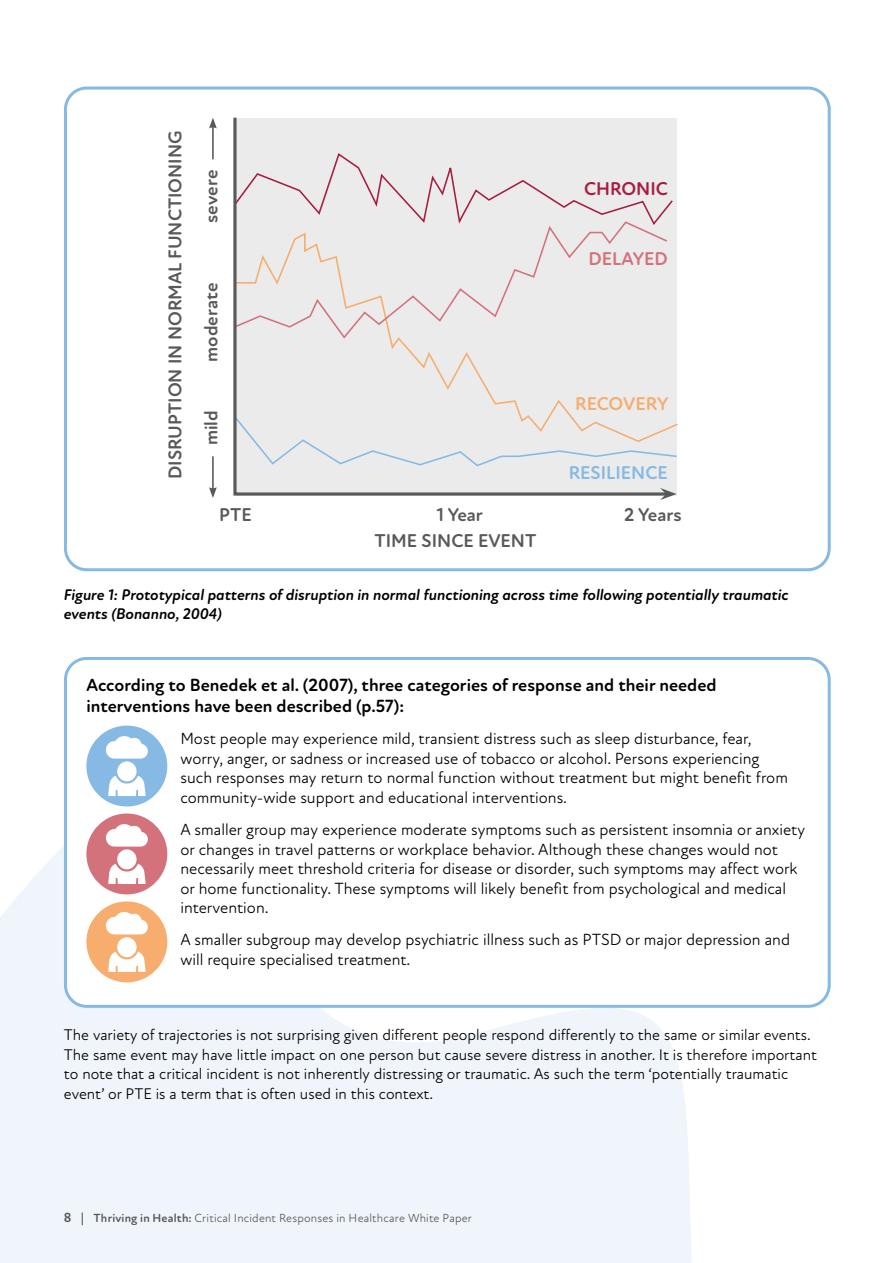
<style>
.page{position:relative;width:893px;height:1263px;background:#fff}
.page>*{position:absolute;margin:0;border:0;box-sizing:border-box;transform-origin:0 0}
.t1{font:700 18.9px "New Atten Round";color:#58595b}
.t2{font:700 18.9px "New Atten Round";color:#86bae4}
.t3{font:700 18.9px "New Atten Round";letter-spacing:-.01em;color:#f6ad6e}
.t4{font:700 18.9px "New Atten Round";color:#a81d3f}
.t5{font:700 18.9px "New Atten Round";color:#d4727b}
.t6{font:700 18px/21.6px "New Atten Round";color:#000}
.t7{font:16.5px/19.5px "New Atten Round";color:#000}
.t8{font:15.75px/19.5px "New Atten Round";color:#000}
.t9{font:italic 700 15.75px/19.5px "New Atten Round";color:#000}
.t10{font:12px "New Atten Round";letter-spacing:.015em;color:#58595b}
.s1{font-weight:700;font-size:13.5px}
.s2{font-weight:700}
</style>
<div class="page">
<div style="left:0;top:845px;width:692px;height:418px;background:#f0f5fb"></div>
<div style="left:64px;top:87px;width:767px;height:484px;border:3px solid #86bae4;border-radius:21px"></div>
<div style="left:65px;top:658px;width:764px;height:348px;background:#fff;border-radius:21px"></div>
<div style="left:64px;top:657px;width:767px;height:351px;border:3px solid #86bae4;border-radius:21px"></div>
<div style="left:86px;top:725px;width:81px;height:81px;background:#86bae4;border-radius:50%"></div>
<div style="left:86px;top:813px;width:81px;height:81px;background:#d4727b;border-radius:50%"></div>
<div style="left:86px;top:901px;width:81px;height:81px;background:#f6ad6e;border-radius:50%"></div>
<svg style="left:106px;top:736px;width:42px;height:23px"></svg>
<svg style="left:108px;top:776px;width:38px;height:20px"></svg>
<div style="left:117px;top:761px;width:20px;height:20px;background:#fff;border-radius:50%"></div>
<svg style="left:106px;top:824px;width:42px;height:23px"></svg>
<svg style="left:108px;top:864px;width:38px;height:20px"></svg>
<div style="left:117px;top:849px;width:20px;height:20px;background:#fff;border-radius:50%"></div>
<svg style="left:106px;top:912px;width:42px;height:22px"></svg>
<svg style="left:108px;top:951px;width:38px;height:21px"></svg>
<div style="left:117px;top:937px;width:20px;height:20px;background:#fff;border-radius:50%"></div>
<hr style="left:212px;top:126px;width:2px;height:33px;background:#58595b">
<svg style="left:209px;top:118px;width:8px;height:10px"></svg>
<hr style="left:212px;top:456px;width:2px;height:34px;background:#58595b">
<svg style="left:209px;top:487px;width:8px;height:11px"></svg>
<svg style="left:669px;top:231px;width:9px;height:212px;background:#edeced"></svg>
<div style="left:233px;top:117px;width:436px;height:379px;background:#ebebec"></div>
<svg style="left:660px;top:488px;width:17px;height:12px"></svg>
<p class="t1" style="left:164px;top:479px;width:350px;rotate:-90deg">DISRUPTION IN NORMAL FUNCTIONING</p>
<p class="t1" style="left:200px;top:223px;width:54px;rotate:-90deg">severe</p>
<p class="t1" style="left:200px;top:362px;width:80px;rotate:-90deg">moderate</p>
<p class="t1" style="left:200px;top:445px;width:37px;rotate:-90deg">mild</p>
<p class="t4" style="left:584px;top:177px;width:85px">CHRONIC</p>
<p class="t5" style="left:588px;top:247px;width:81px">DELAYED</p>
<p class="t3" style="left:575px;top:393px;width:95px">RECOVERY</p>
<p class="t2" style="left:569px;top:461px;width:101px">RESILIENCE</p>
<p class="t1" style="left:219px;top:503px;width:34px">PTE</p>
<p class="t1" style="left:437px;top:503px;width:48px">1 Year</p>
<p class="t1" style="left:624px;top:503px;width:59px">2 Years</p>
<p class="t1" style="left:375px;top:529px;width:163px">TIME SINCE EVENT</p>
<p class="t9" style="left:64px;top:585px;width:726px">Figure 1: Prototypical patterns of disruption in normal functioning across time following potentially traumatic events (Bonanno, 2004)</p>
<p class="t6" style="left:86px;top:674px;width:632px">According to Benedek et al. (2007), three categories of response and their needed interventions have been described (p.57):</p>
<p class="t7" style="left:180px;top:729px;width:609px">Most people may experience mild, transient distress such as sleep disturbance, fear, worry, anger, or sadness or increased use of tobacco or alcohol. Persons experiencing such responses may return to normal function without treatment but might benefit from community-wide support and educational interventions.</p>
<p class="t7" style="left:180px;top:820px;width:626px">A smaller group may experience moderate symptoms such as persistent insomnia or anxiety or changes in travel patterns or workplace behavior. Although these changes would not necessarily meet threshold criteria for disease or disorder, such symptoms may affect work or home functionality. These symptoms will likely benefit from psychological and medical intervention.</p>
<p class="t7" style="left:180px;top:930px;width:611px">A smaller subgroup may develop psychiatric illness such as PTSD or major depression and will require specialised treatment.</p>
<p class="t8" style="left:64px;top:1025px;width:754px">The variety of trajectories is not surprising given different people respond differently to the same or similar events.<br>The same event may have little impact on one person but cause severe distress in another. It is therefore important to note that a critical incident is not inherently distressing or traumatic. As such the term ‘potentially traumatic event’ or PTE is a term that is often used in this context.</p>
<p class="t10" style="left:64px;top:1211px;width:409px"><span class="s1">8 |</span> <span class="s2">Thriving in Health:</span> Critical Incident Responses in Healthcare White Paper</p>
</div>
